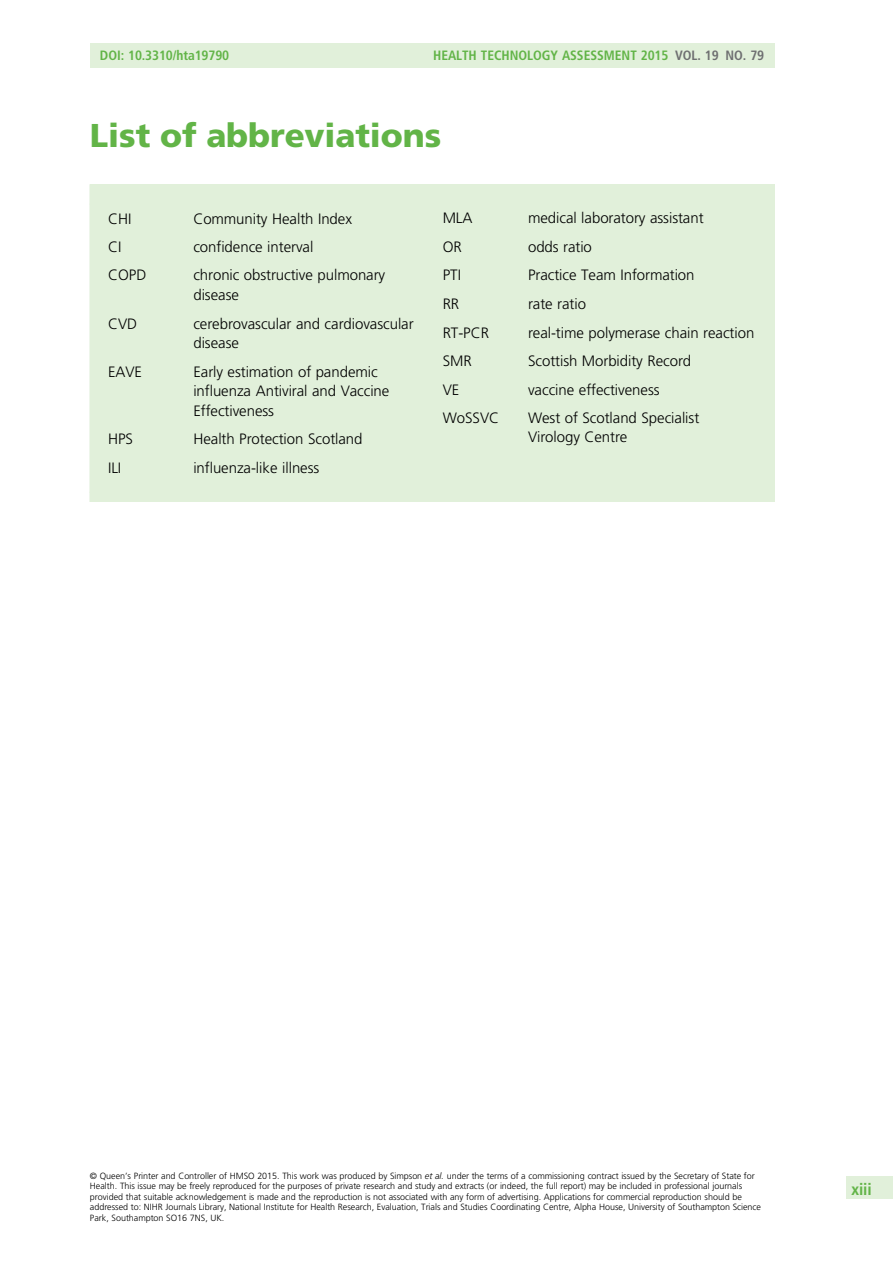
<style>
.page{position:relative;width:893px;height:1263px;background:#fff}
.page>*{position:absolute;margin:0;border:0;box-sizing:border-box;transform-origin:0 0}
.t1{font:33px "Adv TT20 abcef 8.B";color:#62b447}
.t2{font:16.5px "Adv TT24 c 3 cae 3.B";color:#62b447}
.t3{font:15px/19.5px "Adv T Tebabd 7 da";color:#000}
.t4{font:13.5px "Adv TT24 c 3 cae 3.B";color:#62b447}
.t5{font:9px/10.5px "Adv T Tebabd 7 da";color:#000}
.s1{color:#6e6f71}
.s2{font-style:inherit}
.s3{font-family:"Adv TT49 bbc 31 f.I"}
</style>
<div class="page">
<div style="left:90px;top:185px;width:684px;height:327px;background:#e1f0da"></div>
<div style="left:77px;top:502px;width:726px;height:59px;background:#fff"></div>
<div style="left:90px;top:44px;width:684px;height:24px;background:#e1f0da"></div>
<div style="left:846px;top:1176px;width:47px;height:23px;background:#e1f0da"></div>
<h3 class="t4" style="left:100px;top:51px;width:131px">DOI: 10.3310/hta19790</h3>
<h3 class="t4" style="left:433px;top:51px;width:332px">HEALTH TECHNOLOGY ASSESSMENT 2015 <span class="s1">VOL. 19 NO. 79</span></h3>
<h1 class="t1" style="left:90px;top:122px;width:353px">List of abbreviations</h1>
<h3 class="t3" style="left:108px;top:210px;width:25px">CHI</h3>
<h3 class="t3" style="left:193px;top:210px;width:160px">Community Health Index</h3>
<h3 class="t3" style="left:108px;top:238px;width:15px">CI</h3>
<h3 class="t3" style="left:193px;top:238px;width:121px">confidence interval</h3>
<h3 class="t3" style="left:108px;top:267px;width:40px">COPD</h3>
<h3 class="t3" style="left:193px;top:267px;width:193px">chronic obstructive pulmonary disease</h3>
<h3 class="t3" style="left:108px;top:315px;width:31px">CVD</h3>
<h3 class="t3" style="left:193px;top:315px;width:222px">cerebrovascular and cardiovascular disease</h3>
<h3 class="t3" style="left:108px;top:363px;width:36px">EAVE</h3>
<h3 class="t3" style="left:193px;top:363px;width:198px">Early estimation of pandemic influenza Antiviral and Vaccine<br>Effectiveness</h3>
<h3 class="t3" style="left:108px;top:430px;width:26px">HPS</h3>
<h3 class="t3" style="left:193px;top:430px;width:171px">Health Protection Scotland</h3>
<h3 class="t3" style="left:108px;top:459px;width:15px">ILI</h3>
<h3 class="t3" style="left:193px;top:459px;width:127px">influenza-like illness</h3>
<h3 class="t3" style="left:443px;top:210px;width:31px">MLA</h3>
<h3 class="t3" style="left:528px;top:210px;width:177px">medical laboratory assistant</h3>
<h3 class="t3" style="left:443px;top:238px;width:21px">OR</h3>
<h3 class="t3" style="left:528px;top:238px;width:65px">odds ratio</h3>
<h3 class="t3" style="left:443px;top:267px;width:20px">PTI</h3>
<h3 class="t3" style="left:528px;top:267px;width:168px">Practice Team Information</h3>
<h3 class="t3" style="left:443px;top:295px;width:18px">RR</h3>
<h3 class="t3" style="left:528px;top:295px;width:59px">rate ratio</h3>
<h3 class="t3" style="left:443px;top:324px;width:48px">RT-PCR</h3>
<h3 class="t3" style="left:528px;top:324px;width:228px">real-time polymerase chain reaction</h3>
<h3 class="t3" style="left:443px;top:352px;width:31px">SMR</h3>
<h3 class="t3" style="left:528px;top:352px;width:165px">Scottish Morbidity Record</h3>
<h3 class="t3" style="left:443px;top:381px;width:18px">VE</h3>
<h3 class="t3" style="left:528px;top:381px;width:133px">vaccine effectiveness</h3>
<h3 class="t3" style="left:443px;top:409px;width:58px">WoSSVC</h3>
<h3 class="t3" style="left:528px;top:409px;width:173px">West of Scotland Specialist<br>Virology Centre</h3>
<p class="t5" style="left:90px;top:1171px;width:673px">© Queen<span class="s2">’</span>s Printer and Controller of HMSO 2015. This work was produced by Simpson <span class="s3">et al.</span> under the terms of a commissioning contract issued by the Secretary of State for Health. This issue may be freely reproduced for the purposes of private research and study and extracts (or indeed, the full report) may be included in professional journals provided that suitable acknowledgement is made and the reproduction is not associated with any form of advertising. Applications for commercial reproduction should be addressed to: NIHR Journals Library, National Institute for Health Research, Evaluation, Trials and Studies Coordinating Centre, Alpha House, University of Southampton Science Park, Southampton SO16 7NS, UK.</p>
<h2 class="t2" style="left:851px;top:1183px;width:21px">xiii</h2>
</div>
